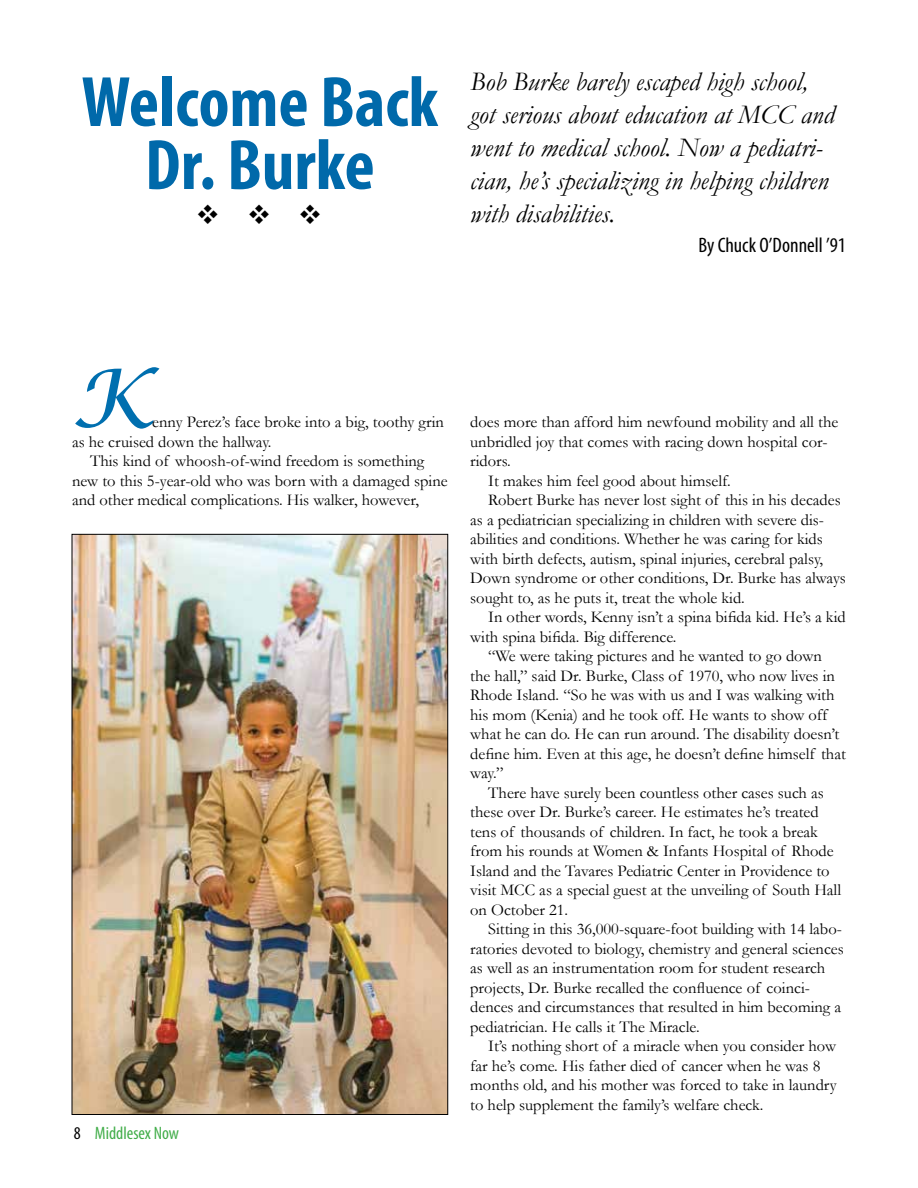
<style>
.page{position:relative;width:918px;height:1188px;background:#fff}
.page>*{position:absolute;margin:0;border:0;box-sizing:border-box;transform-origin:0 0}
.t1{font:italic 81px "Lucida Calligraphy";color:#006faf}
.t2{font:700 condensed 72px/63px "Myriad Pro";color:#0069aa;text-align:center}
.t3{font:italic 27px/33px "Garamond";color:#000}
.t4{font:27px "Wingdings";color:#000}
.t5{font:condensed 21px "Myriad Pro";color:#000}
.t6{font:condensed 18px "Myriad Pro";color:#41ad49}
.t7{font:16.5px/19.5px "Garamond";color:#000}
.s1{color:#000}
</style>
<div class="page">
<img style="left:74px;top:536px;width:372px;height:577px">
<h2 class="t2" style="left:82px;top:69px;width:358px">Welcome Back<br>Dr. Burke</h2>
<h3 class="t3" style="left:470px;top:64px;width:366px">Bob Burke barely escaped high school, got serious about education at MCC and went to medical school. Now a pediatri&shy;cian, he’s specializing in helping children with disabilities.</h3>
<p class="t5" style="left:698px;top:232px;width:149px">By Chuck O’Donnell ’91</p>
<h3 class="t4" style="left:196px;top:200px;width:128px">❖ ❖ ❖</h3>
<h1 class="t1" style="left:72px;top:350px;width:82px">K</h1>
<p class="t7" style="left:72px;top:412px;width:373px;text-indent:80px">enny Perez’s face broke into a big, toothy grin as he cruised down the hallway.</p>
<p class="t7" style="left:72px;top:451px;width:377px;text-indent:18px">This kind of whoosh-of-wind freedom is something new to this 5-year-old who was born with a damaged spine and other medical complications. His walker, however,</p>
<p class="t6" style="left:74px;top:1122px;width:107px"><span class="s1">8</span> Middlesex Now</p>
<p class="t7" style="left:470px;top:412px;width:370px">does more than afford him newfound mobility and all the</p>
<p class="t7" style="left:470px;top:432px;width:359px">unbridled joy that comes with racing down hospital cor-</p>
<p class="t7" style="left:470px;top:451px;width:42px">ridors.</p>
<p class="t7" style="left:488px;top:471px;width:244px">It makes him feel good about himself.</p>
<p class="t7" style="left:488px;top:490px;width:354px">Robert Burke has never lost sight of this in his decades</p>
<p class="t7" style="left:470px;top:510px;width:355px">as a pediatrician specializing in children with severe dis-</p>
<p class="t7" style="left:470px;top:529px;width:354px">abilities and conditions. Whether he was caring for kids</p>
<p class="t7" style="left:470px;top:549px;width:355px">with birth defects, autism, spinal injuries, cerebral palsy,</p>
<p class="t7" style="left:470px;top:568px;width:377px">Down syndrome or other conditions, Dr. Burke has always</p>
<p class="t7" style="left:470px;top:588px;width:276px">sought to, as he puts it, treat the whole kid.</p>
<p class="t7" style="left:488px;top:607px;width:359px">In other words, Kenny isn’t a spina bifida kid. He’s a kid</p>
<p class="t7" style="left:470px;top:627px;width:208px">with spina bifida. Big difference.</p>
<p class="t7" style="left:488px;top:646px;width:335px">“We were taking pictures and he wanted to go down</p>
<p class="t7" style="left:470px;top:666px;width:366px">the hall,” said Dr. Burke, Class of 1970, who now lives in</p>
<p class="t7" style="left:470px;top:685px;width:366px">Rhode Island. “So he was with us and I was walking with</p>
<p class="t7" style="left:470px;top:705px;width:359px">his mom (Kenia) and he took off. He wants to show off</p>
<p class="t7" style="left:470px;top:724px;width:371px">what he can do. He can run around. The disability doesn’t</p>
<p class="t7" style="left:470px;top:744px;width:377px">define him. Even at this age, he doesn’t define himself that</p>
<p class="t7" style="left:470px;top:763px;width:35px">way.”</p>
<p class="t7" style="left:488px;top:783px;width:337px">There have surely been countless other cases such as</p>
<p class="t7" style="left:470px;top:802px;width:350px">these over Dr. Burke’s career. He estimates he’s treated</p>
<p class="t7" style="left:470px;top:822px;width:349px">tens of thousands of children. In fact, he took a break</p>
<p class="t7" style="left:470px;top:841px;width:365px">from his rounds at Women &amp; Infants Hospital of Rhode</p>
<p class="t7" style="left:470px;top:861px;width:361px">Island and the Tavares Pediatric Center in Providence to</p>
<p class="t7" style="left:470px;top:880px;width:372px">visit MCC as a special guest at the unveiling of South Hall</p>
<p class="t7" style="left:470px;top:900px;width:99px">on October 21.</p>
<p class="t7" style="left:488px;top:919px;width:355px">Sitting in this 36,000-square-foot building with 14 labo-</p>
<p class="t7" style="left:470px;top:939px;width:375px">ratories devoted to biology, chemistry and general sciences</p>
<p class="t7" style="left:470px;top:958px;width:356px">as well as an instrumentation room for student research</p>
<p class="t7" style="left:470px;top:978px;width:341px">projects, Dr. Burke recalled the confluence of coinci-</p>
<p class="t7" style="left:470px;top:997px;width:372px">dences and circumstances that resulted in him becoming a</p>
<p class="t7" style="left:470px;top:1017px;width:231px">pediatrician. He calls it The Miracle.</p>
<p class="t7" style="left:488px;top:1036px;width:349px">It’s nothing short of a miracle when you consider how</p>
<p class="t7" style="left:470px;top:1056px;width:352px">far he’s come. His father died of cancer when he was 8</p>
<p class="t7" style="left:470px;top:1075px;width:368px">months old, and his mother was forced to take in laundry</p>
<p class="t7" style="left:470px;top:1095px;width:295px">to help supplement the family’s welfare check.</p>
</div>
